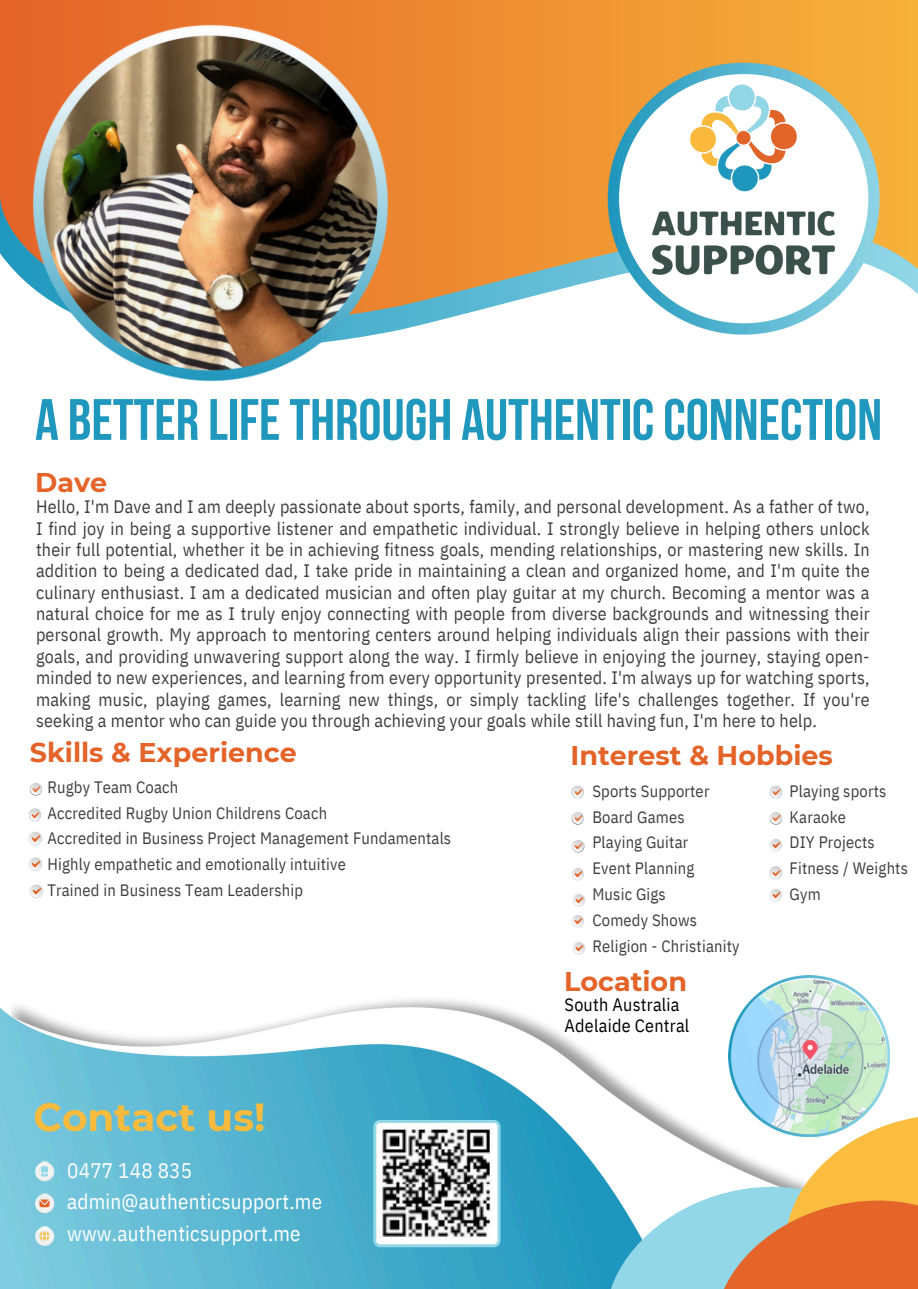
<style>
.page{position:relative;width:918px;height:1289px;background:#fff}
.page>*{position:absolute;margin:0;border:0;box-sizing:border-box;transform-origin:0 0}
.t1{font:700 58.2px "Bebas Neue";color:#2098be}
.t2{font:700 39px "Montserrat";color:#f8bb3d}
.t3{font:700 27px "Montserrat";color:#e36328}
.t4{font:700 27px "Montserrat";color:#e46429}
.t5{font:21px/31.5px "IBM Plex Sans Cond";letter-spacing:.01em;color:#fff}
.t6{font:18px/21.3px "IBM Plex Sans Cond";letter-spacing:.01em;color:#3f3f3f;text-align:justify}
.t7{font:18px "IBM Plex Sans Cond";letter-spacing:.015em;color:#000}
.t8{font:16.5px "IBM Plex Sans Cond";letter-spacing:.01em;color:#3f3f3f}
</style>
<div class="page">
<img style="left:0;top:999px;width:890px;height:289px">
<svg style="left:35px;top:1161px;width:19px;height:20px"></svg>
<img style="left:36px;top:1161px;width:17px;height:18px">
<svg style="left:41px;top:1166px;width:7px;height:10px"></svg>
<div style="left:35px;top:1193px;width:19px;height:19px;background:#f0f0f1;border-radius:50%"></div>
<img style="left:36px;top:1192px;width:17px;height:18px">
<svg style="left:40px;top:1199px;width:10px;height:7px"></svg>
<div style="left:35px;top:1226px;width:19px;height:19px;background:#f0f0f1;border-radius:50%"></div>
<img style="left:36px;top:1225px;width:17px;height:18px">
<svg style="left:40px;top:1230px;width:10px;height:10px"></svg>
<svg style="left:611px;top:1116px;width:307px;height:172px"></svg>
<img style="left:28px;top:788px;width:11px;height:34px">
<svg style="left:30px;top:783px;width:12px;height:12px"></svg>
<svg style="left:29px;top:808px;width:12px;height:12px"></svg>
<img style="left:571px;top:790px;width:14px;height:117px">
<svg style="left:572px;top:785px;width:12px;height:13px"></svg>
<svg style="left:572px;top:812px;width:12px;height:12px"></svg>
<svg style="left:572px;top:840px;width:12px;height:12px"></svg>
<img style="left:769px;top:791px;width:13px;height:89px">
<svg style="left:770px;top:785px;width:12px;height:13px"></svg>
<svg style="left:770px;top:812px;width:12px;height:12px"></svg>
<svg style="left:770px;top:866px;width:12px;height:12px"></svg>
<svg style="left:0;top:0;width:918px;height:322px;background:#e69747"></svg>
<svg style="left:373px;top:1119px;width:128px;height:127px"></svg>
<img style="left:32px;top:25px;width:357px;height:356px">
<img style="left:600px;top:55px;width:286px;height:280px">
<img style="left:643px;top:74px;width:200px;height:209px">
<img style="left:728px;top:975px;width:161px;height:161px">
<img style="left:770px;top:889px;width:12px;height:13px">
<img style="left:572px;top:915px;width:13px;height:40px">
<img style="left:28px;top:832px;width:15px;height:14px">
<img style="left:28px;top:857px;width:15px;height:14px">
<img style="left:29px;top:884px;width:15px;height:14px">
<p class="t1" style="left:35px;top:396px;width:849px">A BETTER LIFETHROUGH AUTHENTICCONNECTION</p>
<p class="t4" style="left:35px;top:465px;width:74px">Dave</p>
<p class="t6" style="left:36px;top:495px;width:835px">Hello, I'm Dave and I am deeply passionate about sports, family, and personal development. As a father of two, I find joy in being a supportive listener and empathetic individual. I strongly believe in helping others unlock their full potential, whether it be in achieving fitness goals, mending relationships, or mastering new skills. In addition to being a dedicated dad, I take pride in maintaining a clean and organized home, and I'm quite the culinary enthusiast. I am a dedicated musician and often play guitar at my church. Becoming a mentor was a natural choice for me as I truly enjoy connecting with people from diverse backgrounds and witnessing their personal growth. My approach to mentoring centers around helping individuals align their passions with their goals, and providing unwavering support along the way. I firmly believe in enjoying the journey, staying open&shy;minded to new experiences, and learning from every opportunity presented. I'm always up for watching sports, making music, playing games, learning new things, or simply tackling life's challenges together. If you're seeking a mentor who can guide you through achieving your goals while still having fun, I'm here to help.</p>
<p class="t3" style="left:30px;top:736px;width:269px">Skills &amp; Experience</p>
<p class="t3" style="left:571px;top:738px;width:264px">Interest &amp; Hobbies</p>
<p class="t8" style="left:47px;top:775px;width:132px">Rugby Team Coach</p>
<p class="t8" style="left:47px;top:801px;width:281px">Accredited Rugby Union Childrens Coach</p>
<p class="t8" style="left:47px;top:827px;width:405px">Accredited in Business Project Management Fundamentals</p>
<p class="t8" style="left:47px;top:853px;width:300px">Highly empathetic and emotionally intuitive</p>
<p class="t8" style="left:47px;top:879px;width:257px">Trained in Business Team Leadership</p>
<h3 class="t2" style="left:34px;top:1093px;width:233px">Contact us!</h3>
<p class="t5" style="left:67px;top:1153px;width:256px">0477 148 835 admin@authenticsupport.me www.authenticsupport.me</p>
<p class="t8" style="left:592px;top:779px;width:119px">Sports Supporter</p>
<p class="t8" style="left:592px;top:805px;width:94px">Board Games</p>
<p class="t8" style="left:592px;top:831px;width:97px">Playing Guitar</p>
<p class="t8" style="left:592px;top:857px;width:104px">Event Planning</p>
<p class="t8" style="left:592px;top:883px;width:75px">Music Gigs</p>
<p class="t8" style="left:592px;top:909px;width:106px">Comedy Shows</p>
<p class="t8" style="left:592px;top:934px;width:149px">Religion - Christianity</p>
<p class="t3" style="left:564px;top:964px;width:124px">Location</p>
<p class="t7" style="left:565px;top:992px;width:117px">South Australia</p>
<h2 class="t7" style="left:565px;top:1013px;width:126px">Adelaide Central</h2>
<p class="t8" style="left:790px;top:779px;width:98px">Playing sports</p>
<p class="t8" style="left:790px;top:805px;width:58px">Karaoke</p>
<p class="t8" style="left:790px;top:831px;width:87px">DIY Projects</p>
<p class="t8" style="left:790px;top:857px;width:120px">Fitness / Weights</p>
<p class="t8" style="left:790px;top:883px;width:33px">Gym</p>
</div>
